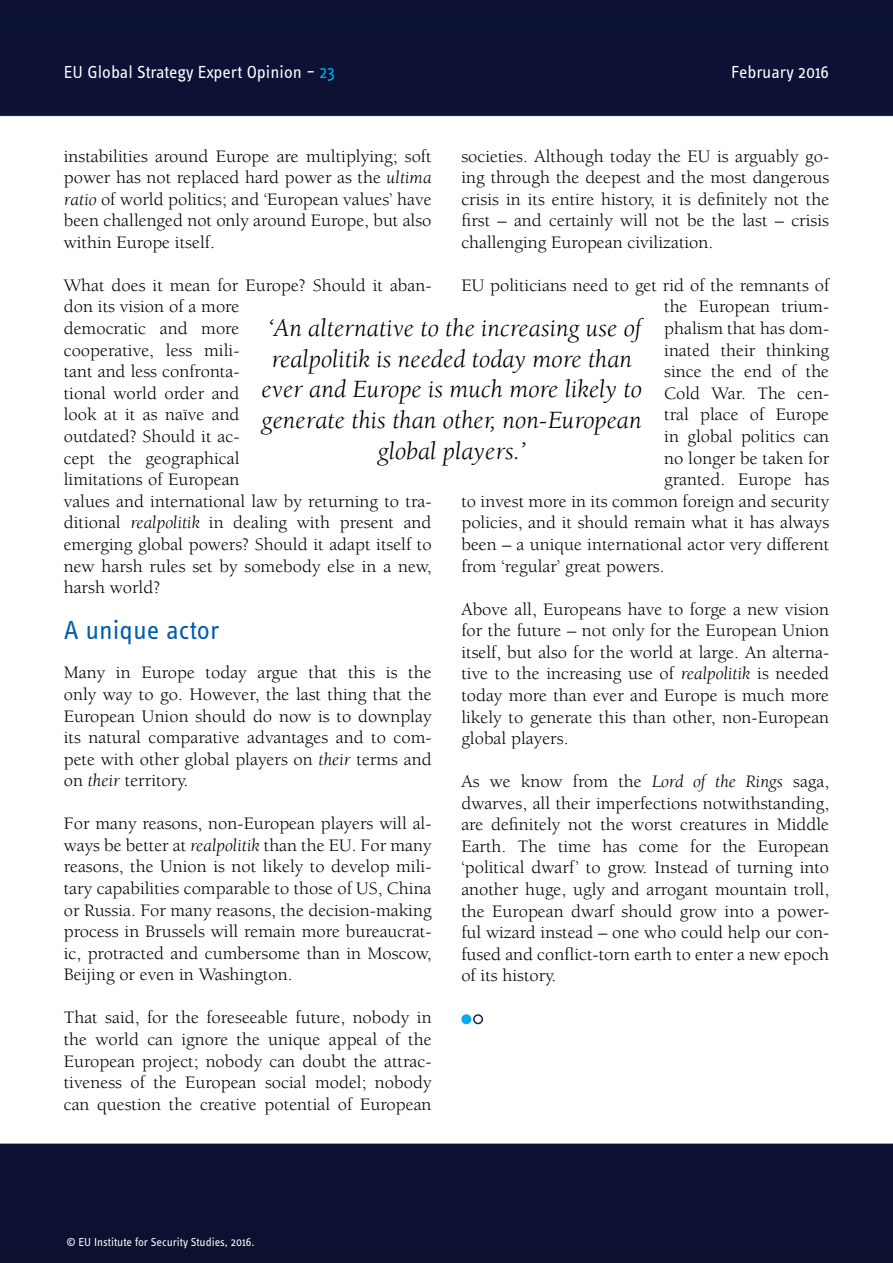
<style>
.page{position:relative;width:893px;height:1263px;background:#fff}
.page>*{position:absolute;margin:0;border:0;box-sizing:border-box;transform-origin:0 0}
.t1{font:27px "Info OT Text";color:#005daa}
.t2{font:italic 25.5px/30.6px "Berkeley Std";color:#000;text-align:center}
.t3{font:18px/21.6px "Berkeley Std";color:#000;text-align:justify}
.t4{font:18px "Info OT Text";color:#fff}
.t5{font:12px "Info OT Text";color:#fff}
.s1{color:#00aeef}
.s2{font-style:italic}
</style>
<div class="page">
<img style="left:0;top:0;width:893px;height:1263px">
<div style="left:462px;top:1015px;width:9px;height:8px;background:#00aeef;border-radius:50%"></div>
<div style="left:461px;top:1014px;width:10px;height:10px;border:2px solid #00aeef;border-radius:50%"></div>
<div style="left:473px;top:1014px;width:10px;height:10px;border:2px solid #13294f;border-radius:50%"></div>
<div style="left:252px;top:314px;width:400px;height:161px;background:#fff"></div>
<p class="t4" style="left:64px;top:61px;width:273px">EU Global Strategy Expert Opinion – <span class="s1">23</span></p>
<p class="t4" style="left:731px;top:61px;width:100px">February 2016</p>
<p class="t3" style="left:64px;top:145px;width:369px">instabilities around Europe are multiplying; soft power has not replaced hard power as the <span class="s2">ultima ratio</span> of world politics; and ‘European values’ have been challenged not only around Europe, but also within Europe itself.</p>
<p class="t3" style="left:64px;top:275px;width:369px;text-align:left">What does it mean for Europe? Should it aban&shy;don its vision of a more<br>democratic and more<br>cooperative, less mili-<br>tant and less confronta-<br>tional world order and<br>look at it as naïve and<br>outdated? Should it ac-<br>cept the geographical<br>limitations of European<br>values and international law by returning to tra&shy;ditional <span class="s2">realpolitik</span> in dealing with present and emerging global powers? Should it adapt itself to new harsh rules set by somebody else in a new, harsh world?</p>
<h1 class="t1" style="left:64px;top:613px;width:157px">A unique actor</h1>
<p class="t3" style="left:64px;top:662px;width:369px">Many in Europe today argue that this is the only way to go. However, the last thing that the European Union should do now is to downplay its natural comparative advantages and to com&shy;pete with other global players on <span class="s2">their</span> terms and on <span class="s2">their</span> territory.</p>
<p class="t3" style="left:64px;top:813px;width:369px">For many reasons, non-European players will al&shy;ways be better at <span class="s2">realpolitik</span> than the EU. For many reasons, the Union is not likely to develop mili&shy;tary capabilities comparable to those of US, China or Russia. For many reasons, the decision-making process in Brussels will remain more bureaucrat&shy;ic, protracted and cumbersome than in Moscow, Beijing or even in Washington.</p>
<p class="t3" style="left:64px;top:1007px;width:369px">That said, for the foreseeable future, nobody in the world can ignore the unique appeal of the European project; nobody can doubt the attrac&shy;tiveness of the European social model; nobody can question the creative potential of European</p>
<p class="t3" style="left:461px;top:145px;width:369px">societies. Although today the EU is arguably go&shy;ing through the deepest and the most dangerous crisis in its entire history, it is definitely not the first – and certainly will not be the last – crisis challenging European civilization.</p>
<p class="t3" style="left:461px;top:275px;width:369px">EU politicians need to get rid of the remnants of</p>
<p class="t3" style="left:664px;top:296px;width:166px">the European trium-</p>
<p class="t3" style="left:664px;top:318px;width:166px">phalism that has dom-</p>
<p class="t3" style="left:664px;top:339px;width:167px">inated their thinking</p>
<p class="t3" style="left:664px;top:361px;width:166px">since the end of the</p>
<p class="t3" style="left:664px;top:383px;width:166px">Cold War. The cen-</p>
<p class="t3" style="left:664px;top:404px;width:167px">tral place of Europe</p>
<p class="t3" style="left:664px;top:426px;width:167px">in global politics can</p>
<p class="t3" style="left:664px;top:447px;width:167px">no longer be taken for</p>
<p class="t3" style="left:664px;top:469px;width:166px">granted. Europe has</p>
<p class="t3" style="left:461px;top:491px;width:369px">to invest more in its common foreign and security</p>
<p class="t3" style="left:461px;top:512px;width:369px">policies, and it should remain what it has always</p>
<p class="t3" style="left:461px;top:534px;width:369px">been – a unique international actor very different</p>
<p class="t3" style="left:461px;top:555px;width:205px">from ‘regular’ great powers.</p>
<p class="t3" style="left:461px;top:598px;width:369px">Above all, Europeans have to forge a new vision for the future – not only for the European Union itself, but also for the world at large. An alterna&shy;tive to the increasing use of <span class="s2">realpolitik</span> is needed today more than ever and Europe is much more likely to generate this than other, non-European global players.</p>
<p class="t3" style="left:461px;top:771px;width:369px">As we know from the <span class="s2">Lord of the Rings</span> saga, dwarves, all their imperfections notwithstanding, are definitely not the worst creatures in Middle Earth. The time has come for the European ‘political dwarf’ to grow. Instead of turning into another huge, ugly and arrogant mountain troll, the European dwarf should grow into a power&shy;ful wizard instead – one who could help our con&shy;fused and conflict-torn earth to enter a new epoch of its history.</p>
<h2 class="t2" style="left:262px;top:313px;width:382px">‘An alternative to the increasing use of realpolitik is needed today more than ever and Europe is much more likely to generate this than other, non-European global players.’</h2>
<p class="t5" style="left:66px;top:1234px;width:190px">© EU Institute for Security Studies, 2016.</p>
</div>
